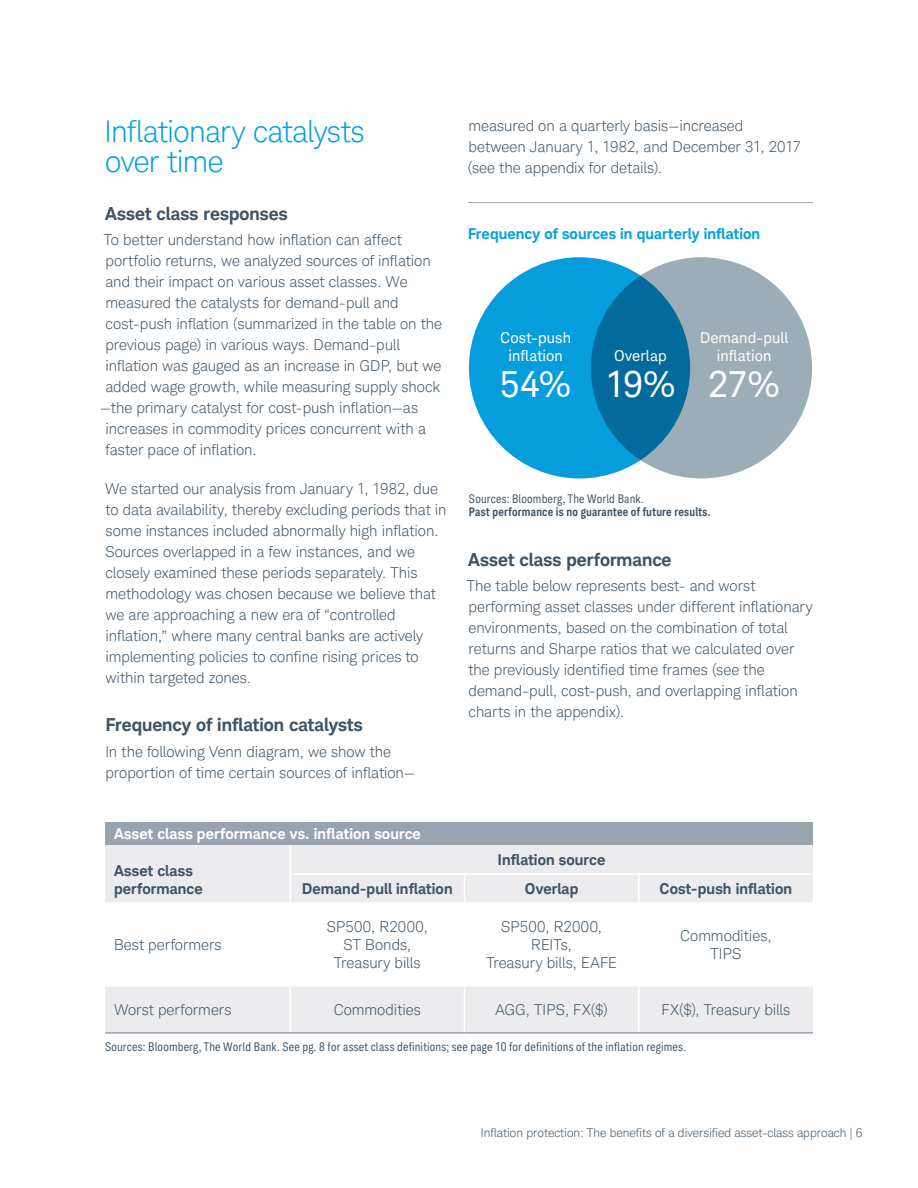
<style>
.page{position:relative;width:918px;height:1188px;background:#fff}
.page>*{position:absolute;margin:0;border:0;box-sizing:border-box;transform-origin:0 0}
.t1{font:36px "Charles Modern";color:#fff}
.t2{font:300 30px/30px "Charles Modern";letter-spacing:-.02em;color:#00a2df}
.t3{font:700 18px "Charles Modern";letter-spacing:.005em;color:#3e5364}
.t4{font:300 15px/21px "Charles Modern";color:#3e5364;text-align:center}
.t5{font:700 15px/18px "Charles Modern";letter-spacing:.01em;color:#3e5364}
.t6{font:15px/18px "Charles Modern";letter-spacing:.005em;color:#fff;text-align:center}
.t7{font:700 15px "Charles Modern";letter-spacing:.01em;color:#fff}
.figure-head_with_rul{font:700 15px "Charles Modern";letter-spacing:.005em;color:#00a2df}
.t8{font:300 15px "Charles Modern";letter-spacing:.02em;color:#3e5364}
.t9{font:condensed 12px "Charles Modern";letter-spacing:.015em;color:#3e5364}
.t10{font:700 condensed 12px/13.5px "Charles Modern";letter-spacing:.02em;color:#3e5364}
.t11{font:300 12px "Charles Modern";color:#3e5364}
.s1{font-weight:400}
</style>
<div class="page">
<hr style="left:468px;top:202px;width:345px;height:1px;background:#97a3ae">
<div style="left:469px;top:257px;width:221px;height:221px;background:#069ddc;border-radius:50%"></div>
<svg style="left:591px;top:257px;width:221px;height:221px;background:#6796ae"></svg>
<div style="left:105px;top:822px;width:708px;height:23px;background:#97a3ae"></div>
<div style="left:105px;top:845px;width:708px;height:57px;background:#ececee"></div>
<div style="left:105px;top:987px;width:708px;height:45px;background:#ececee"></div>
<hr style="left:290px;top:873px;width:175px;height:2px;background:#fff">
<svg style="left:290px;top:845px;width:1px;height:57px"></svg>
<hr style="left:465px;top:873px;width:174px;height:2px;background:#fff">
<svg style="left:464px;top:875px;width:1px;height:27px"></svg>
<hr style="left:639px;top:873px;width:174px;height:2px;background:#fff">
<svg style="left:638px;top:875px;width:1px;height:27px"></svg>
<hr style="left:290px;top:987px;width:1px;height:45px;background:#fff">
<hr style="left:464px;top:987px;width:1px;height:45px;background:#fff">
<hr style="left:638px;top:987px;width:1px;height:45px;background:#fff">
<hr style="left:105px;top:1032px;width:185px;height:2px;background:#97a3ae">
<hr style="left:290px;top:1032px;width:175px;height:2px;background:#97a3ae">
<hr style="left:465px;top:1032px;width:174px;height:2px;background:#97a3ae">
<hr style="left:639px;top:1032px;width:174px;height:2px;background:#97a3ae">
<p class="t2" style="left:105px;top:116px;width:262px">Inflationary catalysts over time</p>
<p class="t3" style="left:105px;top:202px;width:184px">Asset class responses</p>
<p class="t4" style="left:104px;top:230px;width:300px">To better understand how inflation can affect</p>
<p class="t4" style="left:106px;top:251px;width:327px">portfolio returns, we analyzed sources of inflation</p>
<p class="t4" style="left:105px;top:272px;width:304px">and their impact on various asset classes. We</p>
<p class="t4" style="left:106px;top:293px;width:295px">measured the catalysts for demand-pull and</p>
<p class="t4" style="left:106px;top:314px;width:338px">cost-push inflation (summarized in the table on the</p>
<p class="t4" style="left:106px;top:335px;width:296px">previous page) in various ways. Demand-pull</p>
<p class="t4" style="left:105px;top:356px;width:337px">inflation was gauged as an increase in GDP, but we</p>
<p class="t4" style="left:105px;top:377px;width:336px">added wage growth, while measuring supply shock</p>
<p class="t4" style="left:100px;top:398px;width:319px">—the primary catalyst for cost-push inflation—as</p>
<p class="t4" style="left:105px;top:419px;width:322px">increases in commodity prices concurrent with a</p>
<p class="t4" style="left:106px;top:440px;width:153px">faster pace of inflation.</p>
<p class="t4" style="left:105px;top:479px;width:343px;text-align:left">We started our analysis from January 1, 1982, due to data availability, thereby excluding periods that in some instances included abnormally high inflation.<br>Sources overlapped in a few instances, and we closely examined these periods separately. This methodology was chosen because we believe that we are approaching a new era of “controlled inflation,” where many central banks are actively implementing policies to confine rising prices to within targeted zones.</p>
<p class="t3" style="left:106px;top:714px;width:259px">Frequency of inflation catalysts</p>
<p class="t4" style="left:105px;top:741px;width:287px">In the following Venn diagram, we show the</p>
<p class="t4" style="left:106px;top:762px;width:311px">proportion of time certain sources of inflation—</p>
<p class="t4" style="left:469px;top:115px;width:276px">measured on a quarterly basis—increased</p>
<p class="t4" style="left:469px;top:136px;width:334px">between January 1, 1982, and December 31, 2017</p>
<p class="t4" style="left:468px;top:157px;width:196px">(see the appendix for details).</p>
<p class="figure-head_with_rul" style="left:468px;top:224px;width:294px">Frequency of sources in quarterly inflation</p>
<p class="t6" style="left:500px;top:328px;width:72px">Cost-push inflation</p>
<p class="t1" style="left:500px;top:363px;width:73px">54%</p>
<p class="t6" style="left:614px;top:346px;width:54px">Overlap</p>
<p class="t1" style="left:605px;top:363px;width:72px">19%</p>
<p class="t6" style="left:700px;top:329px;width:90px">Demand-pull inflation</p>
<p class="t1" style="left:708px;top:363px;width:73px">27%</p>
<p class="t10" style="left:469px;top:492px;width:243px"><span class="s1">Sources: Bloomberg, The World Bank.<br></span>Past performance is no guarantee of future results.</p>
<p class="t3" style="left:468px;top:549px;width:205px">Asset class performance</p>
<p class="t4" style="left:467px;top:576px;width:347px;text-align:left">The table below represents best- and worst performing asset classes under different inflationary environments, based on the combination of total returns and Sharpe ratios that we calculated over the previously identified time frames (see the demand-pull, cost-push, and overlapping inflation charts in the appendix).</p>
<p class="t7" style="left:114px;top:825px;width:308px">Asset class performance vs. inflation source</p>
<p class="t5" style="left:114px;top:862px;width:90px">Asset class performance</p>
<p class="t5" style="left:498px;top:851px;width:109px">Inflation source</p>
<p class="t5" style="left:302px;top:880px;width:152px">Demand-pull inflation</p>
<p class="t5" style="left:525px;top:880px;width:55px">Overlap</p>
<p class="t5" style="left:660px;top:880px;width:134px">Cost-push inflation</p>
<p class="t4" style="left:114px;top:934px;width:109px">Best performers</p>
<p class="t8" style="left:327px;top:918px;width:102px">SP500, R2000,</p>
<p class="t4" style="left:334px;top:936px;width:88px;line-height:18px">ST Bonds,<br>Treasury bills</p>
<p class="t4" style="left:501px;top:918px;width:102px;line-height:18px">SP500, R2000,<br>REITs,</p>
<p class="t4" style="left:486px;top:952px;width:132px">Treasury bills, EAFE</p>
<p class="t4" style="left:680px;top:927px;width:93px;line-height:18px">Commodities,<br>TIPS</p>
<p class="t4" style="left:114px;top:999px;width:119px">Worst performers</p>
<p class="t4" style="left:334px;top:999px;width:89px">Commodities</p>
<p class="t4" style="left:495px;top:999px;width:114px">AGG, TIPS, FX($)</p>
<p class="t4" style="left:661px;top:999px;width:130px">FX($), Treasury bills</p>
<p class="t9" style="left:105px;top:1040px;width:583px">Sources: Bloomberg, The World Bank. See pg. 8 for asset class definitions; see page 10 for definitions of the inflation regimes.</p>
<p class="t11" style="left:481px;top:1126px;width:383px">Inflation protection: The benefits of a diversified asset-class approach | 6</p>
</div>
